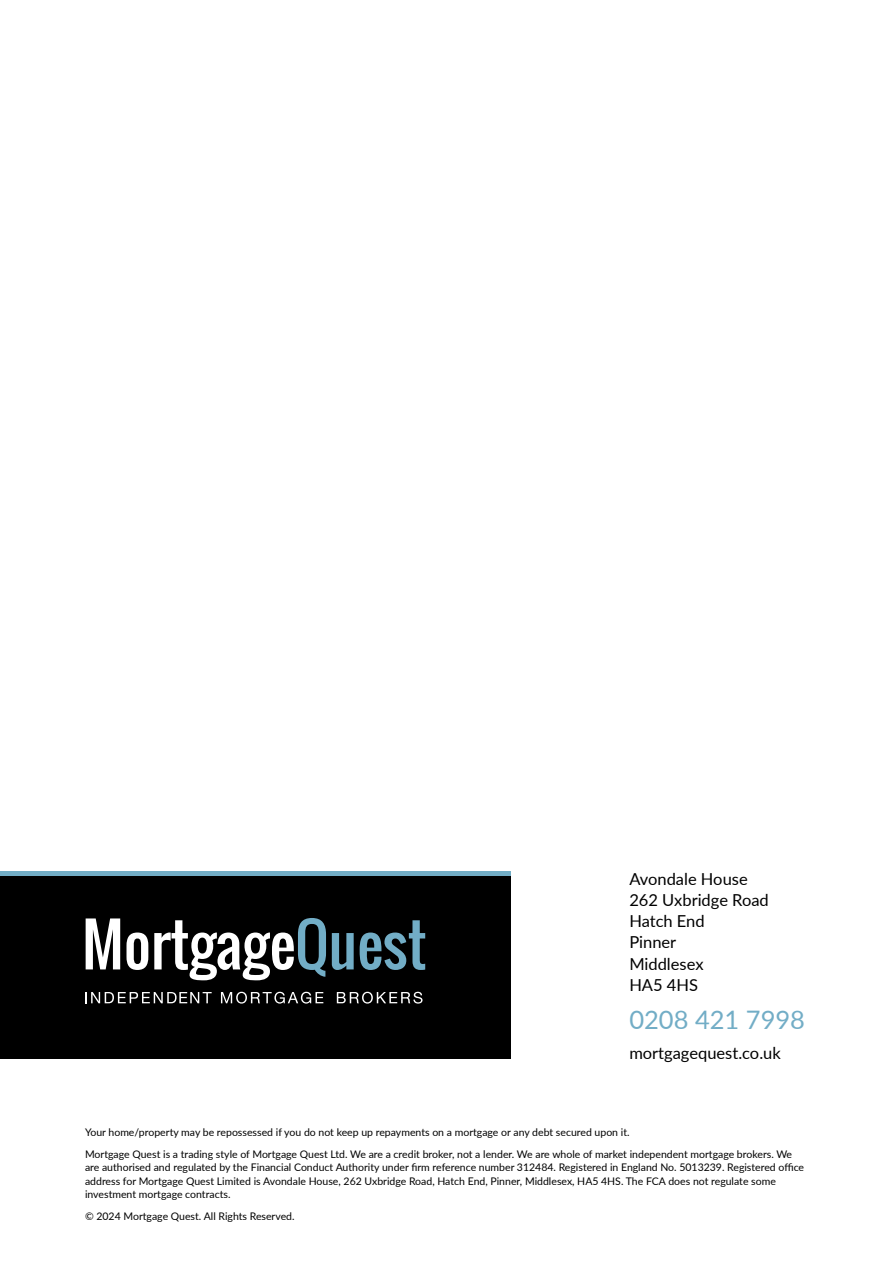
<style>
.page{position:relative;width:893px;height:1263px;background:#fff}
.page>*{position:absolute;margin:0;border:0;box-sizing:border-box;transform-origin:0 0}
.t1{font:25.5px "Lato";color:#72adc6}
.t2{font:16.5px/21.1px "Lato";color:#000}
.t3{font:10.5px/13.5px "Lato";color:#000}
</style>
<div class="page">
<div style="left:0;top:876px;width:510px;height:183px;background:#000"></div>
<hr style="left:0;top:872px;width:510px;height:4px;background:#72adc6">
<svg style="left:86px;top:918px;width:34px;height:51px"></svg>
<svg style="left:126px;top:932px;width:22px;height:38px"></svg>
<svg style="left:154px;top:918px;width:172px;height:62px"></svg>
<svg style="left:332px;top:933px;width:22px;height:37px"></svg>
<svg style="left:360px;top:920px;width:65px;height:50px"></svg>
<svg style="left:221px;top:992px;width:102px;height:11px"></svg>
<svg style="left:337px;top:992px;width:85px;height:11px"></svg>
<svg style="left:85px;top:992px;width:127px;height:11px"></svg>
<h2 class="t2" style="left:629px;top:868px;width:141px">Avondale House<br>262 Uxbridge Road<br>Hatch End<br>Pinner<br>Middlesex<br>HA5 4HS</h2>
<h1 class="t1" style="left:629px;top:1002px;width:177px">0208 421 7998</h1>
<h2 class="t2" style="left:629px;top:1041px;width:153px">mortgagequest.co.uk</h2>
<p class="t3" style="left:85px;top:1121px;width:709px;line-height:22px">Your home/property may be repossessed if you do not keep up repayments on a mortgage or any debt secured upon it.<br>Mortgage Quest is a trading style of Mortgage Quest Ltd. We are a credit broker, not a lender. We are whole of market independent mortgage brokers. We</p>
<p class="t3" style="left:85px;top:1160px;width:721px">are authorised and regulated by the Financial Conduct Authority under firm reference number 312484. Registered in England No. 5013239. Registered office address for Mortgage Quest Limited is Avondale House, 262 Uxbridge Road, Hatch End, Pinner, Middlesex, HA5 4HS. The FCA does not regulate some investment mortgage contracts.</p>
<p class="t3" style="left:85px;top:1209px;width:211px">© 2024 Mortgage Quest. All Rights Reserved.</p>
</div>
